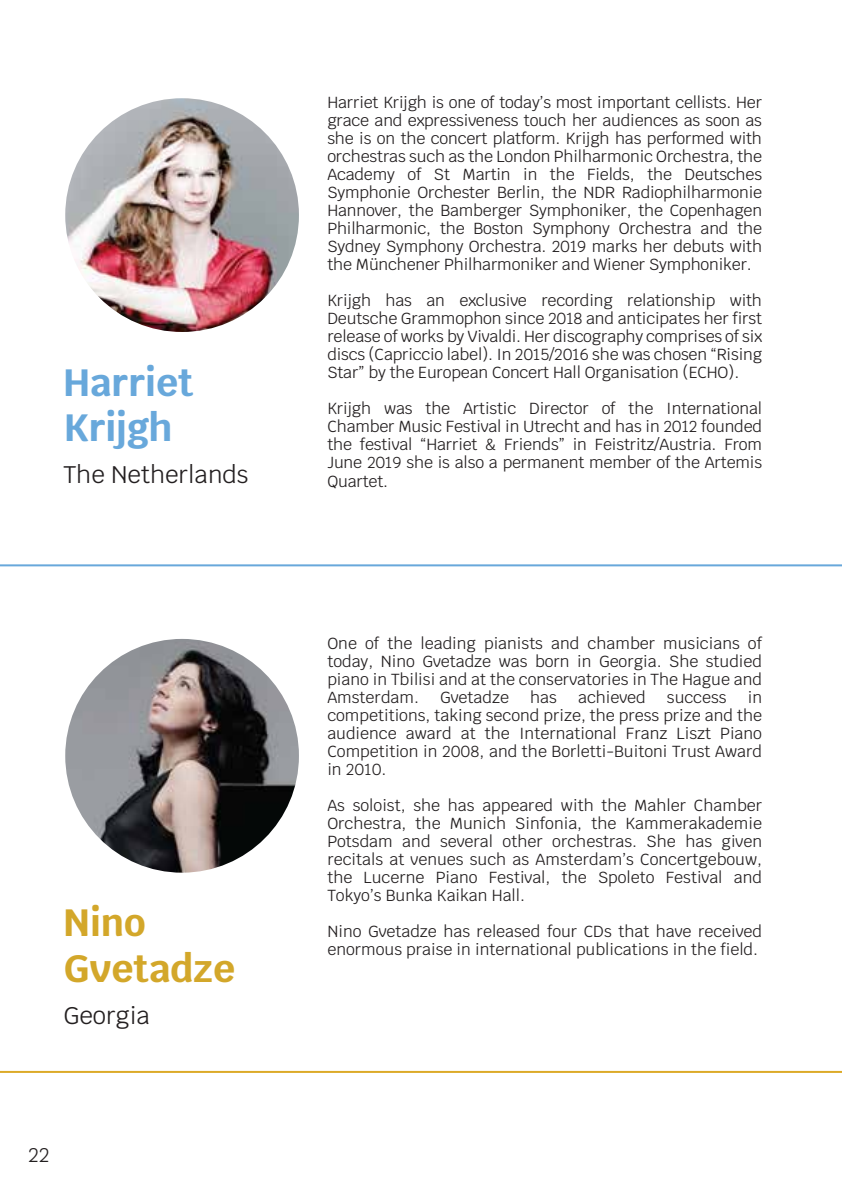
<style>
.page{position:relative;width:842px;height:1191px;background:#fff}
.page>*{position:absolute;margin:0;border:0;box-sizing:border-box;transform-origin:0 0}
.t1{font:700 38px/45.6px "Krub";color:#68a8db}
.t2{font:700 38px/45.6px "Krub";color:#d3a72a}
.t3{font:24px "Krub";color:#231f20}
.t4{font:20px "Krub";color:#231f20}
.t5{font:16px/18px "Krub";color:#231f20;text-align:justify}
</style>
<div class="page">
<hr style="left:0;top:1071px;width:842px;height:2px;background:#dcaa28">
<hr style="left:0;top:564px;width:842px;height:2px;background:#68a8db">
<img style="left:65px;top:98px;width:234px;height:234px;border-radius:117px">
<img style="left:65px;top:639px;width:234px;height:233px;border-radius:117px">
<h1 class="t1" style="left:63px;top:360px;width:131px">Harriet<br>Krijgh</h1>
<h2 class="t3" style="left:63px;top:454px;width:187px">The Netherlands</h2>
<h1 class="t2" style="left:63px;top:900px;width:173px">Nino<br>Gvetadze</h1>
<h2 class="t3" style="left:63px;top:995px;width:88px">Georgia</h2>
<p class="t4" style="left:28px;top:1138px;width:23px">22</p>
<p class="t5" style="left:327px;top:94px;width:436px">Harriet Krijgh is one of today’s most important cellists. Her grace and expressiveness touch her audiences as soon as she is on the concert platform. Krijgh has performed with orchestras such as the London Philharmonic Orchestra, the Academy of St Martin in the Fields, the Deutsches Symphonie Orchester Berlin, the NDR Radiophilharmonie Hannover, the Bamberger Symphoniker, the Copenhagen Philharmonic, the Boston Symphony Orchestra and the Sydney Symphony Orchestra. 2019 marks her debuts with the Münchener Philharmoniker and Wiener Symphoniker.</p>
<p class="t5" style="left:327px;top:292px;width:436px">Krijgh has an exclusive recording relationship with Deutsche Grammophon since 2018 and anticipates her first release of works by Vivaldi. Her discography comprises of six discs (Capriccio label). In 2015/2016 she was chosen “Rising Star” by the European Concert Hall Organisation (ECHO).</p>
<p class="t5" style="left:327px;top:400px;width:436px">Krijgh was the Artistic Director of the International Chamber Music Festival in Utrecht and has in 2012 founded the festival “Harriet &amp; Friends” in Feistritz/Austria. From June 2019 she is also a permanent member of the Artemis Quartet.</p>
<p class="t5" style="left:327px;top:634px;width:436px">One of the leading pianists and chamber musicians of today, Nino Gvetadze was born in Georgia. She studied piano in Tbilisi and at the conservatories in The Hague and Amsterdam.</p>
<p class="t5" style="left:440px;top:688px;width:70px">Gvetadze</p>
<p class="t5" style="left:530px;top:688px;width:28px">has</p>
<p class="t5" style="left:578px;top:688px;width:69px">achieved</p>
<p class="t5" style="left:667px;top:688px;width:61px">success</p>
<p class="t5" style="left:327px;top:688px;width:436px;text-indent:420px">in competitions, taking second prize, the press prize and the audience award at the International Franz Liszt Piano Competition in 2008, and the Borletti-Buitoni Trust Award in 2010.</p>
<p class="t5" style="left:327px;top:796px;width:436px">As soloist, she has appeared with the Mahler Chamber Orchestra, the Munich Sinfonia, the Kammerakademie Potsdam and several other orchestras. She has given recitals at venues such as Amsterdam’s Concertgebouw, the Lucerne Piano Festival, the Spoleto Festival and Tokyo’s Bunka Kaikan Hall.</p>
<p class="t5" style="left:327px;top:922px;width:436px">Nino Gvetadze has released four CDs that have received enormous praise in international publications in the field.</p>
</div>
